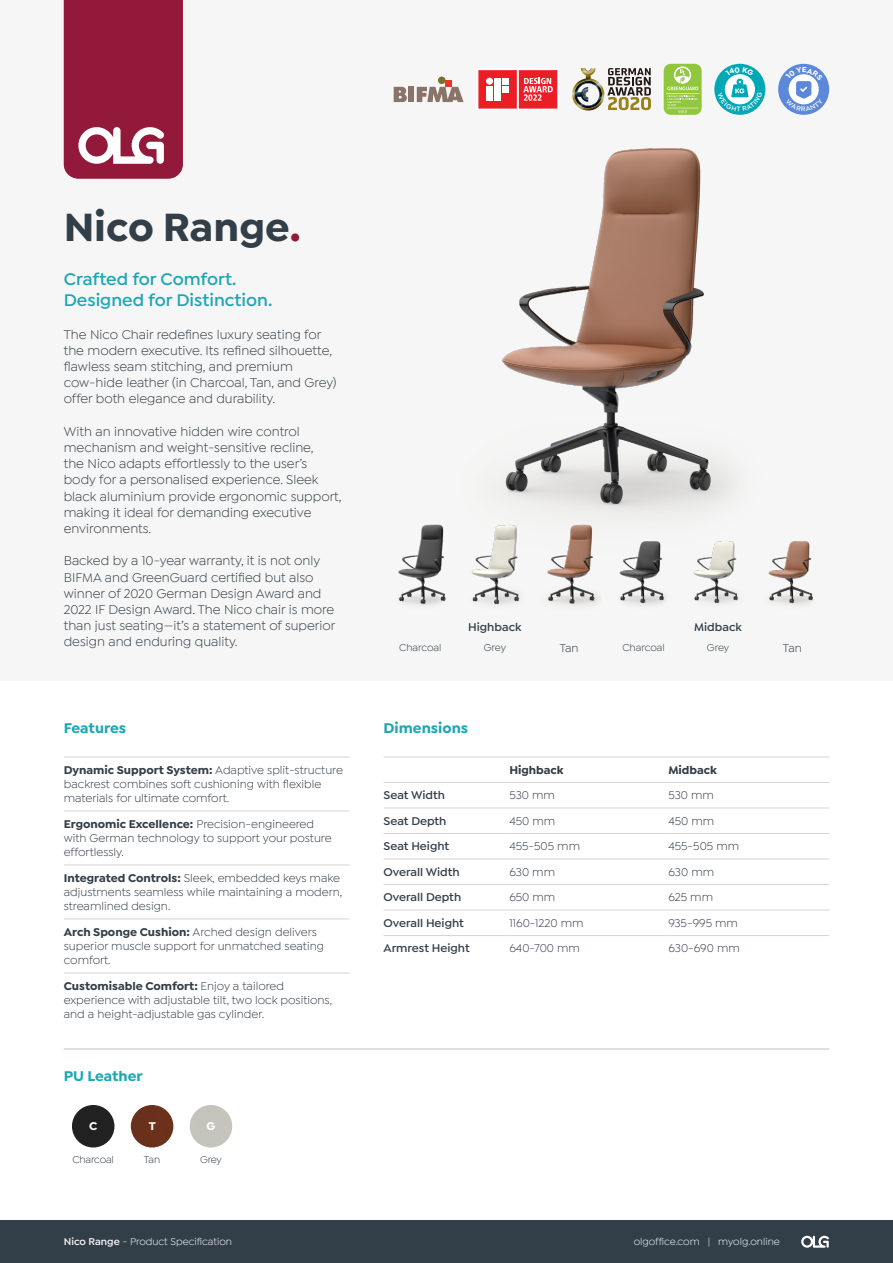
<style>
.page{position:relative;width:893px;height:1263px;background:#fff}
.page>*{position:absolute;margin:0;border:0;box-sizing:border-box;transform-origin:0 0}
.t1{font:700 42px "Isidora Sans";color:#323e48}
.t2{font:600 18px/21.6px "Isidora Sans";color:#1ca7b4}
.t3{font:700 15px "Isidora Sans";color:#1ca7b4}
.t4{font:13.5px/16.2px "Isidora Sans";color:#323e48}
.t5{font:12px/14.4px "Isidora Sans";color:#323e48}
.t6{font:600 12px "Isidora Sans";color:#323e48}
.t7{font:700 12px "Isidora Sans";color:#323e48}
.t8{font:700 12px "Isidora Sans";color:#fff}
.t9{font:10.5px "Isidora Sans";color:#fff}
.t10{font:10.5px "Isidora Sans";letter-spacing:-.015em;color:#323e48}
.s1{color:#93193b}
.s2{font-weight:700}
.s3{font-weight:600}
</style>
<div class="page">
<div style="left:0;top:0;width:893px;height:680px;background:#f5f6f5"></div>
<img style="left:502px;top:148px;width:230px;height:365px">
<hr style="left:64px;top:756px;width:286px;height:1px;background:#d5d4d2">
<hr style="left:64px;top:810px;width:286px;height:1px;background:#d5d4d2">
<hr style="left:64px;top:864px;width:286px;height:1px;background:#d5d4d2">
<hr style="left:64px;top:918px;width:286px;height:1px;background:#d5d4d2">
<hr style="left:64px;top:972px;width:286px;height:1px;background:#d5d4d2">
<hr style="left:384px;top:756px;width:125px;height:1px;background:#d5d4d2">
<hr style="left:509px;top:756px;width:159px;height:1px;background:#d5d4d2">
<hr style="left:668px;top:756px;width:161px;height:1px;background:#d5d4d2">
<hr style="left:384px;top:782px;width:125px;height:1px;background:#d5d4d2">
<hr style="left:509px;top:782px;width:159px;height:1px;background:#d5d4d2">
<hr style="left:668px;top:782px;width:161px;height:1px;background:#d5d4d2">
<hr style="left:384px;top:807px;width:125px;height:1px;background:#d5d4d2">
<hr style="left:509px;top:807px;width:159px;height:1px;background:#d5d4d2">
<hr style="left:668px;top:807px;width:161px;height:1px;background:#d5d4d2">
<hr style="left:384px;top:833px;width:125px;height:1px;background:#d5d4d2">
<hr style="left:509px;top:833px;width:159px;height:1px;background:#d5d4d2">
<hr style="left:668px;top:833px;width:161px;height:1px;background:#d5d4d2">
<hr style="left:384px;top:859px;width:125px;height:1px;background:#d5d4d2">
<hr style="left:509px;top:859px;width:159px;height:1px;background:#d5d4d2">
<hr style="left:668px;top:859px;width:161px;height:1px;background:#d5d4d2">
<hr style="left:384px;top:884px;width:125px;height:1px;background:#d5d4d2">
<hr style="left:509px;top:884px;width:159px;height:1px;background:#d5d4d2">
<hr style="left:668px;top:884px;width:161px;height:1px;background:#d5d4d2">
<hr style="left:384px;top:910px;width:125px;height:1px;background:#d5d4d2">
<hr style="left:509px;top:910px;width:159px;height:1px;background:#d5d4d2">
<hr style="left:668px;top:910px;width:161px;height:1px;background:#d5d4d2">
<hr style="left:384px;top:935px;width:125px;height:1px;background:#d5d4d2">
<hr style="left:509px;top:935px;width:159px;height:1px;background:#d5d4d2">
<hr style="left:668px;top:935px;width:161px;height:1px;background:#d5d4d2">
<img style="left:398px;top:524px;width:48px;height:81px">
<img style="left:472px;top:525px;width:48px;height:80px">
<img style="left:547px;top:524px;width:52px;height:81px">
<img style="left:619px;top:541px;width:47px;height:64px">
<img style="left:693px;top:541px;width:45px;height:63px">
<img style="left:768px;top:541px;width:45px;height:64px">
<svg style="left:664px;top:64px;width:38px;height:51px"></svg>
<img style="left:72px;top:1105px;width:42px;height:42px;border-radius:21px">
<img style="left:131px;top:1105px;width:42px;height:42px;border-radius:21px">
<img style="left:190px;top:1105px;width:42px;height:42px;border-radius:21px">
<hr style="left:64px;top:1048px;width:765px;height:2px;background:#d5d4d2">
<div style="left:409px;top:87px;width:5px;height:15px;background:#8a7368"></div>
<svg style="left:394px;top:87px;width:13px;height:15px"></svg>
<svg style="left:417px;top:87px;width:47px;height:15px"></svg>
<div style="left:445px;top:81px;width:7px;height:6px;background:#ef3522"></div>
<div style="left:438px;top:77px;width:7px;height:7px;background:#78722e;border-radius:50%"></div>
<svg style="left:478px;top:70px;width:80px;height:39px"></svg>
<img style="left:572px;top:87px;width:20px;height:24px">
<svg style="left:574px;top:68px;width:77px;height:42px"></svg>
<div style="left:0;top:1220px;width:893px;height:43px;background:#323e48"></div>
<svg style="left:801px;top:1236px;width:28px;height:12px"></svg>
<svg style="left:64px;top:0;width:119px;height:179px"></svg>
<svg style="left:778px;top:64px;width:51px;height:51px"></svg>
<svg style="left:714px;top:64px;width:51px;height:51px"></svg>
<p class="t1" style="left:64px;top:202px;width:238px">Nico Range<span class="s1">.</span></p>
<p class="t2" style="left:64px;top:268px;width:210px">Crafted for Comfort.<br>Designed for Distinction.</p>
<p class="t4" style="left:64px;top:326px;width:259px">The Nico Chair redefines luxury seating for</p>
<p class="t4" style="left:64px;top:342px;width:274px">the modern executive. Its refined silhouette, flawless seam stitching, and premium cow-hide leather (in Charcoal, Tan, and Grey) offer both elegance and durability.</p>
<p class="t4" style="left:64px;top:423px;width:279px">With an innovative hidden wire control mechanism and weight-sensitive recline,<br>the Nico adapts effortlessly to the user’s body for a personalised experience. Sleek black aluminium provide ergonomic support, making it ideal for demanding executive environments.</p>
<p class="t4" style="left:64px;top:553px;width:273px">Backed by a 10-year warranty, it is not only BIFMA and GreenGuard certified but also winner of 2020 German Design Award and 2022 IF Design Award. The Nico chair is more than just seating—it’s a statement of superior design and enduring quality.</p>
<p class="t3" style="left:64px;top:719px;width:64px">Features</p>
<p class="t5" style="left:64px;top:762px;width:281px"><span class="s2">Dynamic Support System:</span> Adaptive split-structure backrest combines soft cushioning with flexible materials for ultimate comfort.</p>
<p class="t5" style="left:64px;top:816px;width:269px"><span class="s2">Ergonomic Excellence:</span> Precision-engineered with German technology to support your posture effortlessly.</p>
<p class="t5" style="left:64px;top:870px;width:280px"><span class="s2">Integrated Controls:</span> Sleek, embedded keys make adjustments seamless while maintaining a modern, streamlined design.</p>
<p class="t5" style="left:64px;top:924px;width:262px"><span class="s2">Arch Sponge Cushion:</span> Arched design delivers superior muscle support for unmatched seating comfort.</p>
<p class="t5" style="left:64px;top:978px;width:270px"><span class="s2">Customisable Comfort:</span> Enjoy a tailored experience with adjustable tilt, two lock positions, and a height-adjustable gas cylinder.</p>
<p class="t3" style="left:64px;top:1067px;width:81px">PU Leather</p>
<p class="t8" style="left:89px;top:1119px;width:10px">C</p>
<p class="t8" style="left:149px;top:1119px;width:9px">T</p>
<p class="t8" style="left:206px;top:1119px;width:10px">G</p>
<p class="t10" style="left:73px;top:1154px;width:43px">Charcoal</p>
<p class="t10" style="left:144px;top:1154px;width:18px">Tan</p>
<p class="t10" style="left:200px;top:1154px;width:23px">Grey</p>
<p class="t6" style="left:468px;top:620px;width:55px">Highback</p>
<p class="t6" style="left:694px;top:620px;width:49px">Midback</p>
<p class="t10" style="left:399px;top:642px;width:44px">Charcoal</p>
<p class="t10" style="left:484px;top:642px;width:24px">Grey</p>
<p class="t5" style="left:560px;top:641px;width:20px">Tan</p>
<p class="t10" style="left:622px;top:642px;width:44px">Charcoal</p>
<p class="t10" style="left:707px;top:642px;width:24px">Grey</p>
<p class="t5" style="left:783px;top:641px;width:20px">Tan</p>
<p class="t3" style="left:384px;top:719px;width:86px">Dimensions</p>
<p class="t7" style="left:509px;top:762px;width:56px">Highback</p>
<p class="t7" style="left:668px;top:762px;width:50px">Midback</p>
<p class="t6" style="left:384px;top:788px;width:63px">Seat Width</p>
<p class="t5" style="left:509px;top:788px;width:47px">530 mm</p>
<p class="t5" style="left:668px;top:788px;width:47px">530 mm</p>
<p class="t6" style="left:384px;top:814px;width:64px">Seat Depth</p>
<p class="t5" style="left:509px;top:814px;width:47px">450 mm</p>
<p class="t5" style="left:668px;top:814px;width:47px">450 mm</p>
<p class="t6" style="left:384px;top:839px;width:67px">Seat Height</p>
<p class="t5" style="left:509px;top:839px;width:72px">455-505 mm</p>
<p class="t5" style="left:668px;top:839px;width:72px">455-505 mm</p>
<p class="t6" style="left:384px;top:865px;width:78px">Overall Width</p>
<p class="t5" style="left:509px;top:865px;width:47px">630 mm</p>
<p class="t5" style="left:668px;top:865px;width:47px">630 mm</p>
<p class="t6" style="left:384px;top:890px;width:79px">Overall Depth</p>
<p class="t5" style="left:509px;top:890px;width:47px">650 mm</p>
<p class="t5" style="left:668px;top:890px;width:46px">625 mm</p>
<p class="t6" style="left:384px;top:916px;width:82px">Overall Height</p>
<p class="t5" style="left:509px;top:916px;width:76px">1160-1220 mm</p>
<p class="t5" style="left:668px;top:916px;width:71px">935-995 mm</p>
<p class="t6" style="left:384px;top:941px;width:88px">Armrest Height</p>
<p class="t5" style="left:509px;top:941px;width:72px">640-700 mm</p>
<p class="t5" style="left:668px;top:941px;width:73px">630-690 mm</p>
<p class="t9" style="left:64px;top:1236px;width:170px"><span class="s3">Nico Range</span> - Product Specification</p>
<p class="t9" style="left:634px;top:1236px;width:148px">olgoffice.com | myolg.online</p>
</div>
